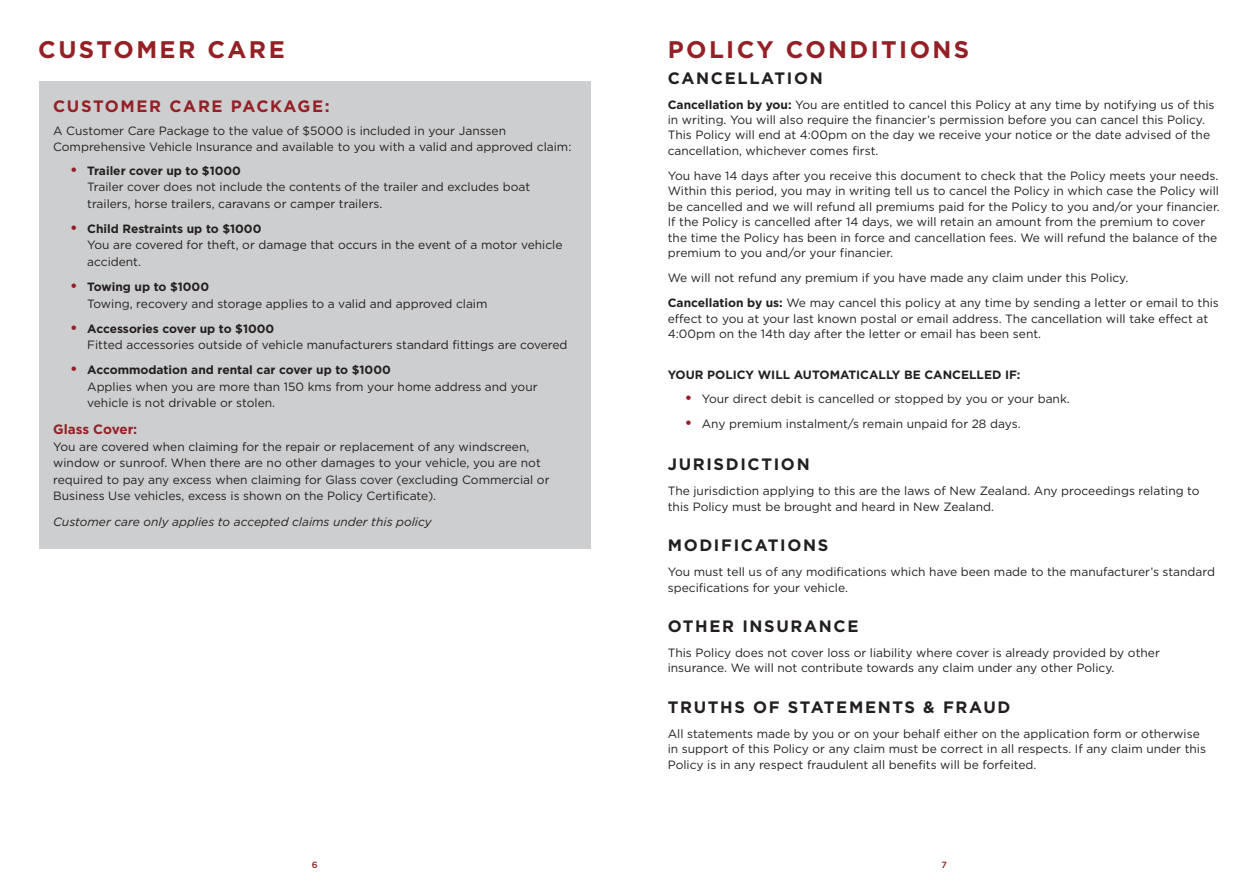
<style>
.page{position:relative;width:1259px;height:893px;background:#fff}
.page>*{position:absolute;margin:0;border:0;box-sizing:border-box;transform-origin:0 0}
.Standard_Paragraph{font:700 24px "Gotham HTF";letter-spacing:.1em;color:#942025}
.Standard_Paragraph-2{font:700 16.5px "Gotham HTF";letter-spacing:.1em;color:#231f20}
.t1{font:700 16.5px "Gotham HTF";letter-spacing:.1em;color:#942025}
.Standard_Paragraph-3{font:700 13.5px "Gotham HTF";letter-spacing:-.005em;color:#942025}
.Standard_Paragraph-4{font:12px/15.5px "Gotham HTF";color:#231f20}
.Standard_Paragraph-5{font:italic 12px "Gotham HTF";color:#231f20}
.Standard_Paragraph-6{font:700 12px "Gotham HTF";color:#231f20}
.t2{font:500 9px "Gotham HTF";color:#942025}
.s1{font-weight:700;font-size:15px;color:#942025}
.s2{font-weight:700}
</style>
<div class="page">
<div style="left:39px;top:81px;width:551px;height:468px;background:#cdcecf"></div>
<p class="Standard_Paragraph" style="left:38px;top:36px;width:248px">CUSTOMER CARE</p>
<p class="t1" style="left:53px;top:96px;width:278px">CUSTOMER CARE PACKAGE:</p>
<p class="Standard_Paragraph-4" style="left:53px;top:122px;width:520px;line-height:16.5px">A Customer Care Package to the value of $5000 is included in your Janssen<br>Comprehensive Vehicle Insurance and available to you with a valid and approved claim:</p>
<p class="Standard_Paragraph-4" style="left:87px;top:162px;width:444px;line-height:16.5px;text-indent:-17px"><span class="s1">•</span> <span class="s2">Trailer cover up to $1000<br></span>Trailer cover does not include the contents of the trailer and excludes boat trailers, horse trailers, caravans or camper trailers.</p>
<p class="Standard_Paragraph-4" style="left:87px;top:220px;width:477px;line-height:16.5px;text-indent:-17px"><span class="s1">•</span> <span class="s2">Child Restraints up to $1000<br></span>You are covered for theft, or damage that occurs in the event of a motor vehicle accident.</p>
<p class="Standard_Paragraph-4" style="left:87px;top:278px;width:402px;line-height:16.5px;text-indent:-17px"><span class="s1">•</span> <span class="s2">Towing up to $1000<br></span>Towing, recovery and storage applies to a valid and approved claim</p>
<p class="Standard_Paragraph-4" style="left:87px;top:320px;width:482px;line-height:16.5px;text-indent:-17px"><span class="s1">•</span> <span class="s2">Accessories cover up to $1000<br></span>Fitted accessories outside of vehicle manufacturers standard fittings are covered</p>
<p class="Standard_Paragraph-4" style="left:87px;top:361px;width:452px;line-height:16.5px;text-indent:-17px"><span class="s1">•</span> <span class="s2">Accommodation and rental car cover up to $1000<br></span>Applies when you are more than 150 kms from your home address and your vehicle is not drivable or stolen.</p>
<p class="Standard_Paragraph-3" style="left:53px;top:422px;width:86px">Glass Cover:</p>
<p class="Standard_Paragraph-4" style="left:53px;top:438px;width:498px;line-height:16.5px">You are covered when claiming for the repair or replacement of any windscreen, window or sunroof. When there are no other damages to your vehicle, you are not required to pay any excess when claiming for Glass cover (excluding Commercial or Business Use vehicles, excess is shown on the Policy Certificate).</p>
<p class="Standard_Paragraph-5" style="left:53px;top:515px;width:380px">Customer care only applies to accepted claims under this policy</p>
<p class="Standard_Paragraph" style="left:668px;top:36px;width:303px">POLICY CONDITIONS</p>
<p class="Standard_Paragraph-2" style="left:668px;top:68px;width:156px">CANCELLATION</p>
<p class="Standard_Paragraph-4" style="left:668px;top:96px;width:548px"><span class="s2">Cancellation by you:</span> You are entitled to cancel this Policy at any time by notifying us of this in writing. You will also require the financier’s permission before you can cancel this Policy.<br>This Policy will end at 4:00pm on the day we receive your notice or the date advised of the cancellation, whichever comes first.</p>
<p class="Standard_Paragraph-4" style="left:668px;top:168px;width:553px">You have 14 days after you receive this document to check that the Policy meets your needs.<br>Within this period, you may in writing tell us to cancel the Policy in which case the Policy will be cancelled and we will refund all premiums paid for the Policy to you and/or your financier.<br>If the Policy is cancelled after 14 days, we will retain an amount from the premium to cover the time the Policy has been in force and cancellation fees. We will refund the balance of the premium to you and/or your financier.</p>
<p class="Standard_Paragraph-4" style="left:668px;top:270px;width:462px">We will not refund any premium if you have made any claim under this Policy.</p>
<p class="Standard_Paragraph-4" style="left:668px;top:295px;width:552px"><span class="s2">Cancellation by us:</span> We may cancel this policy at any time by sending a letter or email to this effect to you at your last known postal or email address. The cancellation will take effect at<br>4:00pm on the 14th day after the letter or email has been sent.</p>
<p class="Standard_Paragraph-6" style="left:668px;top:367px;width:354px">YOUR POLICY WILL AUTOMATICALLY BE CANCELLED IF:</p>
<p class="Standard_Paragraph-4" style="left:685px;top:390px;width:386px"><span class="s1">•</span> Your direct debit is cancelled or stopped by you or your bank.</p>
<p class="Standard_Paragraph-4" style="left:685px;top:415px;width:337px"><span class="s1">•</span> Any premium instalment/s remain unpaid for 28 days.</p>
<p class="Standard_Paragraph-2" style="left:668px;top:455px;width:143px">JURISDICTION</p>
<p class="Standard_Paragraph-4" style="left:668px;top:483px;width:533px">The jurisdiction applying to this are the laws of New Zealand. Any proceedings relating to this Policy must be brought and heard in New Zealand.</p>
<p class="Standard_Paragraph-2" style="left:668px;top:536px;width:162px">MODIFICATIONS</p>
<p class="Standard_Paragraph-4" style="left:668px;top:564px;width:549px">You must tell us of any modifications which have been made to the manufacturer’s standard specifications for your vehicle.</p>
<p class="Standard_Paragraph-2" style="left:668px;top:617px;width:192px">OTHER INSURANCE</p>
<p class="Standard_Paragraph-4" style="left:668px;top:645px;width:494px">This Policy does not cover loss or liability where cover is already provided by other insurance. We will not contribute towards any claim under any other Policy.</p>
<p class="Standard_Paragraph-2" style="left:668px;top:697px;width:344px">TRUTHS OF STATEMENTS &amp; FRAUD</p>
<p class="Standard_Paragraph-4" style="left:668px;top:726px;width:540px">All statements made by you or on your behalf either on the application form or otherwise in support of this Policy or any claim must be correct in all respects. If any claim under this<br>Policy is in any respect fraudulent all benefits will be forfeited.</p>
<p class="t2" style="left:312px;top:860px;width:7px">6</p>
<p class="t2" style="left:941px;top:860px;width:7px">7</p>
</div>
